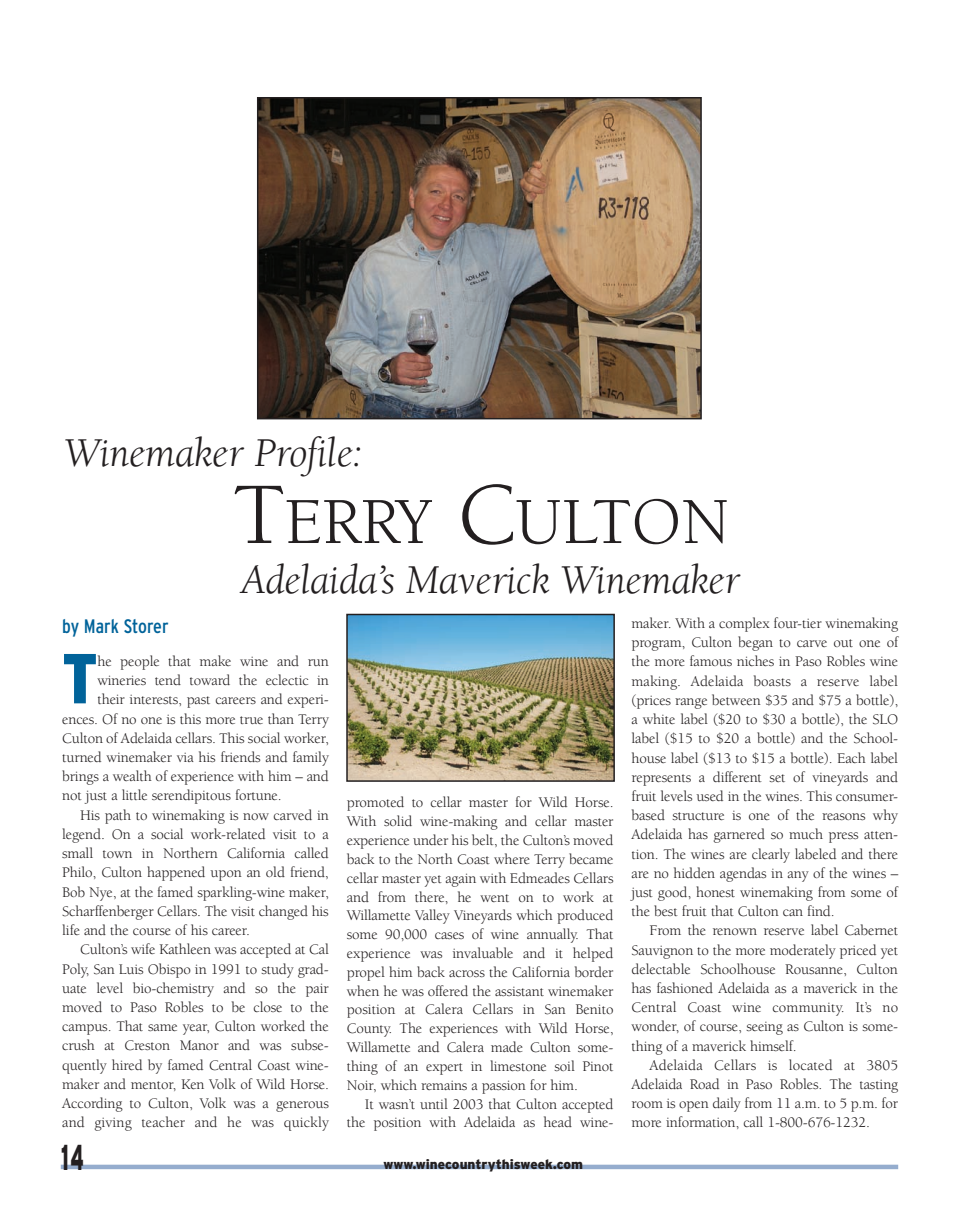
<style>
.page{position:relative;width:959px;height:1229px;background:#fff}
.page>*{position:absolute;margin:0;border:0;box-sizing:border-box;transform-origin:0 0}
.t1{font:900 condensed 70.5px "Interstate";color:#01639a}
.t2{font:67.5px "Berkeley";color:#231f20}
.t3{font:italic 42px "Berkeley";letter-spacing:-.01em;color:#231f20}
.t4{font:900 36px "Interstate";color:#231f20;scale:.5 1}
.t5{font:condensed 19.5px "Interstate";color:#01639a}
.t6{font:15px/19.2px "Berkeley";letter-spacing:-.01em;color:#231f20;text-align:justify}
.t7{font:900 13.5px "Interstate";color:#231f20}
.s1{font-size:90px}
</style>
<div class="page">
<div style="left:61px;top:1164px;width:837px;height:5px;background:#95adce"></div>
<img style="left:260px;top:100px;width:438px;height:316px">
<div style="left:257px;top:97px;width:444px;height:322px;border:2px solid #231f20"></div>
<img style="left:349px;top:617px;width:263px;height:162px">
<div style="left:346px;top:614px;width:269px;height:168px;border:2px solid #231f20"></div>
<h3 class="t3" style="left:64px;top:437px;width:300px">Winemaker Profile:</h3>
<h2 class="t2" style="left:233px;top:495px;width:498px"><span class="s1">T</span>ERRY <span class="s1">C</span>ULTON</h2>
<h3 class="t3" style="left:241px;top:563px;width:500px">Adelaida’s Maverick Winemaker</h3>
<h3 class="t5" style="left:62px;top:615px;width:108px">by Mark Storer</h3>
<h1 class="t1" style="left:62px;top:638px;width:37px">T</h1>
<p class="t6" style="left:97px;top:653px;width:233px">he people that make wine and run</p>
<p class="t6" style="left:97px;top:672px;width:233px">wineries tend toward the eclectic in</p>
<p class="t6" style="left:97px;top:691px;width:233px">their interests, past careers and experi-</p>
<p class="t6" style="left:62px;top:710px;width:268px">ences. Of no one is this more true than Terry</p>
<p class="t6" style="left:62px;top:729px;width:268px">Culton of Adelaida cellars. This social worker,</p>
<p class="t6" style="left:62px;top:749px;width:268px">turned winemaker via his friends and family</p>
<p class="t6" style="left:62px;top:768px;width:268px">brings a wealth of experience with him – and</p>
<p class="t6" style="left:62px;top:787px;width:221px">not just a little serendipitous fortune.</p>
<p class="t6" style="left:80px;top:806px;width:250px">His path to winemaking is now carved in</p>
<p class="t6" style="left:62px;top:826px;width:268px">legend. On a social work-related visit to a</p>
<p class="t6" style="left:62px;top:845px;width:268px">small town in Northern California called</p>
<p class="t6" style="left:62px;top:864px;width:268px">Philo, Culton happened upon an old friend,</p>
<p class="t6" style="left:62px;top:883px;width:268px">Bob Nye, at the famed sparkling-wine maker,</p>
<p class="t6" style="left:62px;top:902px;width:268px">Scharffenberger Cellars. The visit changed his</p>
<p class="t6" style="left:62px;top:922px;width:189px">life and the course of his career.</p>
<p class="t6" style="left:80px;top:941px;width:250px">Culton’s wife Kathleen was accepted at Cal</p>
<p class="t6" style="left:62px;top:960px;width:268px">Poly, San Luis Obispo in 1991 to study grad-</p>
<p class="t6" style="left:62px;top:979px;width:268px">uate level bio-chemistry and so the pair</p>
<p class="t6" style="left:62px;top:999px;width:268px">moved to Paso Robles to be close to the</p>
<p class="t6" style="left:62px;top:1018px;width:268px">campus. That same year, Culton worked the</p>
<p class="t6" style="left:62px;top:1037px;width:268px">crush at Creston Manor and was subse-</p>
<p class="t6" style="left:62px;top:1056px;width:268px">quently hired by famed Central Coast wine-</p>
<p class="t6" style="left:62px;top:1075px;width:268px">maker and mentor, Ken Volk of Wild Horse.</p>
<p class="t6" style="left:62px;top:1095px;width:268px">According to Culton, Volk was a generous</p>
<p class="t6" style="left:62px;top:1114px;width:268px">and giving teacher and he was quickly</p>
<h3 class="t4" style="left:61px;top:1136px;width:47px">14</h3>
<p class="t6" style="left:347px;top:794px;width:268px;line-height:18.8px">promoted to cellar master for Wild Horse.<br>With solid wine-making and cellar master experience under his belt, the Culton’s moved back to the North Coast where Terry became cellar master yet again with Edmeades Cellars and from there, he went on to work at Willamette Valley Vineyards which produced some 90,000 cases of wine annually. That experience was invaluable and it helped propel him back across the California border when he was offered the assistant winemaker position at Calera Cellars in San Benito County. The experiences with Wild Horse, Willamette and Calera made Culton some&shy;thing of an expert in limestone soil Pinot Noir, which remains a passion for him.</p>
<p class="t6" style="left:347px;top:1095px;width:268px;line-height:18.8px;text-align:right">It wasn’t until 2003 that Culton accepted the position with Adelaida as head wine-</p>
<p class="t7" style="left:383px;top:1156px;width:201px">www.winecountrythisweek.com</p>
<p class="t6" style="left:631px;top:615px;width:268px">maker. With a complex four-tier winemaking program, Culton began to carve out one of the more famous niches in Paso Robles wine making. Adelaida boasts a reserve label (prices range between $35 and $75 a bottle), a white label ($20 to $30 a bottle), the SLO label ($15 to $20 a bottle) and the School&shy;house label ($13 to $15 a bottle). Each label represents a different set of vineyards and fruit levels used in the wines. This consumer&shy;based structure is one of the reasons why Adelaida has garnered so much press atten&shy;tion. The wines are clearly labeled and there are no hidden agendas in any of the wines – just good, honest winemaking from some of the best fruit that Culton can find.</p>
<p class="t6" style="left:631px;top:922px;width:268px;text-indent:18px">From the renown reserve label Cabernet Sauvignon to the more moderately priced yet delectable Schoolhouse Rousanne, Culton has fashioned Adelaida as a maverick in the Central Coast wine community. It’s no wonder, of course, seeing as Culton is some&shy;thing of a maverick himself.</p>
<p class="t6" style="left:631px;top:1056px;width:268px;text-indent:18px">Adelaida Cellars is located at 3805<br>Adelaida Road in Paso Robles. The tasting room is open daily from 11 a.m. to 5 p.m. for more information, call 1-800-676-1232.</p>
</div>
